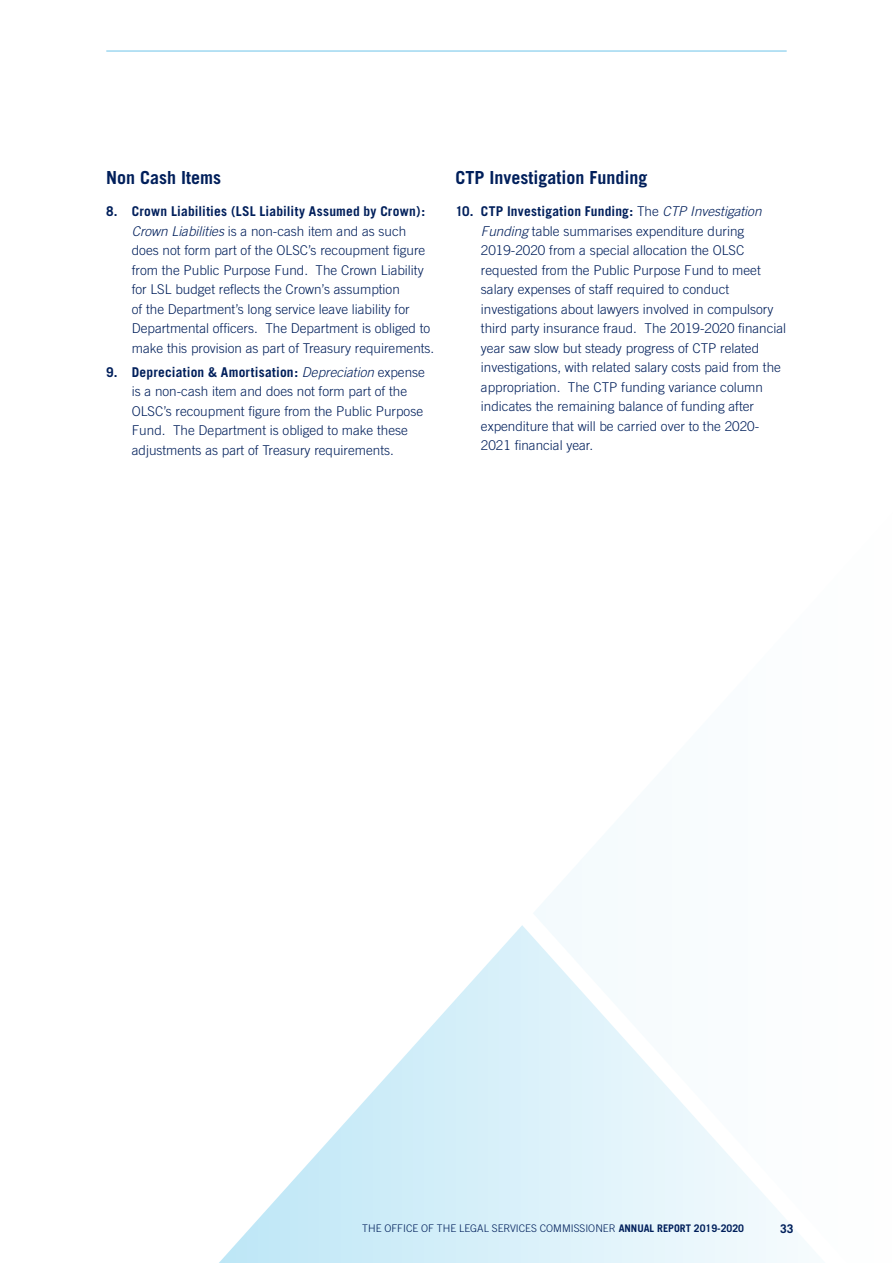
<style>
.page{position:relative;width:893px;height:1263px;background:#fff}
.page>*{position:absolute;margin:0;border:0;box-sizing:border-box;transform-origin:0 0}
.Heading_3{font:700 18px "Trade Gothic";color:#001f5b}
.t1{font:300 13.5px/19.5px "Trade Gothic";color:#001f5b}
.t2{font:700 12px "Trade Gothic";color:#001f5b}
.t3{font:300 10.5px "Trade Gothic";color:#001f5b}
.s1{font-weight:700}
.s2{font-style:italic}
</style>
<div class="page">
<hr style="left:106px;top:51px;width:681px;height:1px;background:#6ec4e9">
<svg style="left:219px;top:854px;width:580px;height:409px"></svg>
<h3 class="Heading_3" style="left:106px;top:166px;width:117px">Non Cash Items</h3>
<p class="t1" style="left:132px;top:202px;width:304px;text-indent:-26px"><span class="s1">8. Crown Liabilities (LSL Liability Assumed by Crown):<br></span><span class="s2">Crown Liabilities</span> is a non-cash item and as such does not form part of the OLSC’s recoupment figure from the Public Purpose Fund. The Crown Liability for LSL budget reflects the Crown’s assumption<br>of the Department’s long service leave liability for Departmental officers. The Department is obliged to make this provision as part of Treasury requirements.</p>
<p class="t1" style="left:132px;top:362px;width:295px;text-indent:-26px"><span class="s1">9. Depreciation &amp; Amortisation:</span> <span class="s2">Depreciation</span> expense is a non-cash item and does not form part of the OLSC’s recoupment figure from the Public Purpose Fund. The Department is obliged to make these adjustments as part of Treasury requirements.</p>
<h3 class="Heading_3" style="left:455px;top:166px;width:194px">CTP Investigation Funding</h3>
<p class="t1" style="left:481px;top:202px;width:307px;text-indent:-26px"><span class="s1">10. CTP Investigation Funding:</span> The <span class="s2">CTP Investigation Funding</span> table summarises expenditure during 2019-2020 from a special allocation the OLSC requested from the Public Purpose Fund to meet salary expenses of staff required to conduct investigations about lawyers involved in compulsory third party insurance fraud. The 2019-2020 financial year saw slow but steady progress of CTP related investigations, with related salary costs paid from the appropriation. The CTP funding variance column indicates the remaining balance of funding after expenditure that will be carried over to the 2020- 2021 financial year.</p>
<p class="t3" style="left:362px;top:1222px;width:383px">THE OFFICE OF THE LEGAL SERVICES COMMISSIONER <span class="s1">ANNUAL REPORT 2019-2020</span></p>
<p class="t2" style="left:780px;top:1221px;width:15px">33</p>
</div>
